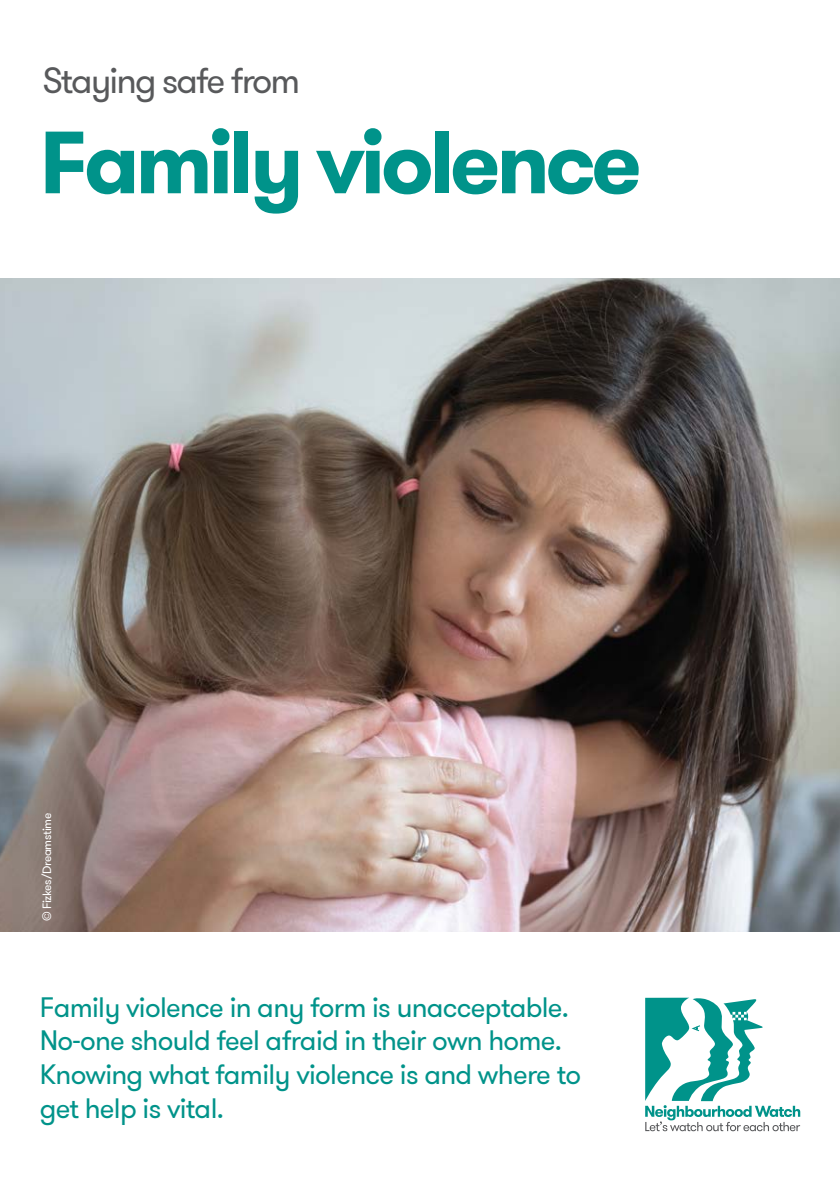
<style>
.page{position:relative;width:840px;height:1191px;background:#fff}
.page>*{position:absolute;margin:0;border:0;box-sizing:border-box;transform-origin:0 0}
.t1{font:700 88px "GT Walsheim Pro";letter-spacing:-.05em;color:#00938a}
.t2{font:36px "GT Walsheim Pro";letter-spacing:-.05em;color:#58595b}
.t3{font:28px/33.6px "GT Walsheim Pro";letter-spacing:-.025em;color:#00938a}
.t4{font:12px "GT Walsheim Pro";letter-spacing:-.025em;color:#fff}
</style>
<div class="page">
<svg style="left:645px;top:997px;width:154px;height:134px"></svg>
<img style="left:0;top:279px;width:839px;height:652px">
<p class="t2" style="left:43px;top:64px;width:259px">Staying safe from</p>
<h1 class="t1" style="left:40px;top:128px;width:603px">Family violence</h1>
<p class="t4" style="left:42px;top:921px;width:110px;rotate:-90deg">© Fizkes/Dreamstime</p>
<p class="t3" style="left:40px;top:992px;width:542px">Family violence in any form is unacceptable.<br>No-one should feel afraid in their own home.<br>Knowing what family violence is and where to get help is vital.</p>
</div>
